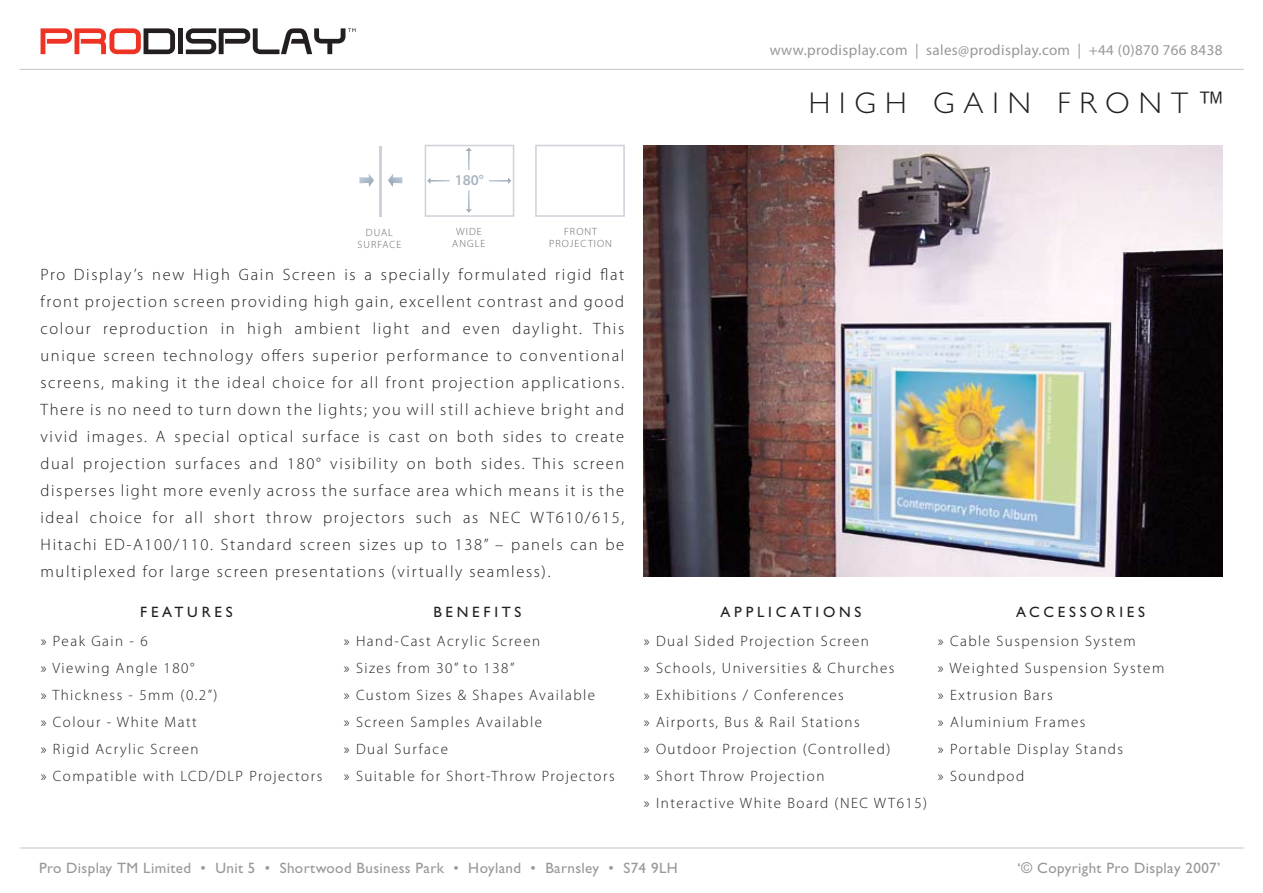
<style>
.page{position:relative;width:1263px;height:893px;background:#fff}
.page>*{position:absolute;margin:0;border:0;box-sizing:border-box;transform-origin:0 0}
.t1{font:300 30px "Gill Sans";letter-spacing:.3em;color:#231f20}
.t2{font:300 16.5px/27px "Myriad Pro";letter-spacing:.1em;color:#231f20;text-align:justify}
.t3{font:300 15px/27px "Myriad Pro";letter-spacing:.1em;color:#231f20}
.t4{font:15px "Gill Sans";letter-spacing:.025em;color:#989898}
.t5{font:15px "Myriad Pro";letter-spacing:.025em;color:#989898}
.t6{font:15px "Gill Sans";letter-spacing:.25em;color:#231f20}
.t7{font:600 15px "Myriad Pro";color:#a9b5bf}
.t8{font:300 10.5px/12px "Myriad Pro";letter-spacing:.1em;color:#676767;text-align:center}
</style>
<div class="page">
<hr style="left:20px;top:69px;width:1224px;height:1px;background:#cdcccc">
<hr style="left:20px;top:847px;width:1224px;height:1px;background:#cdcccc">
<svg style="left:41px;top:28px;width:134px;height:26px"></svg>
<div style="left:178px;top:28px;width:5px;height:26px;background:#231f20"></div>
<svg style="left:186px;top:28px;width:170px;height:26px"></svg>
<div style="left:535px;top:145px;width:90px;height:72px;background:#fff;border:2px solid #ced1da"></div>
<img style="left:644px;top:146px;width:578px;height:430px">
<div style="left:425px;top:145px;width:89px;height:72px;border:2px solid #ced1da"></div>
<svg style="left:427px;top:178px;width:23px;height:6px"></svg>
<svg style="left:466px;top:148px;width:6px;height:22px"></svg>
<svg style="left:466px;top:190px;width:6px;height:22px"></svg>
<svg style="left:489px;top:178px;width:22px;height:6px"></svg>
<hr style="left:380px;top:146px;width:2px;height:70px;background:#cdd1da">
<svg style="left:388px;top:174px;width:14px;height:13px"></svg>
<svg style="left:359px;top:174px;width:15px;height:13px"></svg>
<p class="t5" style="left:770px;top:41px;width:454px">www.prodisplay.com | sales@prodisplay.com | +44 (0)870 766 8438</p>
<p class="t8" style="left:357px;top:227px;width:45px">DUAL<br>SURFACE</p>
<p class="t7" style="left:455px;top:172px;width:31px">180°</p>
<p class="t8" style="left:452px;top:226px;width:35px">WIDE<br>ANGLE</p>
<p class="t8" style="left:549px;top:226px;width:64px">FRONT<br>PROJECTION</p>
<p class="t2" style="left:40px;top:261px;width:585px">Pro Display’s new High Gain Screen is a specially formulated rigid flat front projection screen providing high gain, excellent contrast and good colour reproduction in high ambient light and even daylight. This unique screen technology offers superior performance to conventional screens, making it the ideal choice for all front projection applications.<br>There is no need to turn down the lights; you will still achieve bright and vivid images. A special optical surface is cast on both sides to create dual projection surfaces and 180° visibility on both sides. This screen disperses light more evenly across the surface area which means it is the ideal choice for all short throw projectors such as NEC WT610/615, Hitachi ED-A100/110. Standard screen sizes up to 138” – panels can be multiplexed for large screen presentations (virtually seamless).</p>
<h1 class="t1" style="left:809px;top:87px;width:418px">HIGH GAIN FRONT™</h1>
<p class="t6" style="left:140px;top:603px;width:94px">FEATURES</p>
<p class="t6" style="left:433px;top:603px;width:90px">BENEFITS</p>
<p class="t6" style="left:720px;top:603px;width:142px">APPLICATIONS</p>
<p class="t6" style="left:1016px;top:603px;width:130px">ACCESSORIES</p>
<p class="t3" style="left:938px;top:627px;width:228px">» Cable Suspension System<br>» Weighted Suspension System » Extrusion Bars<br>» Aluminium Frames<br>» Portable Display Stands<br>» Soundpod</p>
<p class="t3" style="left:41px;top:627px;width:283px">» Peak Gain - 6<br>» Viewing Angle 180°<br>» Thickness - 5mm (0.2”)<br>» Colour - White Matt<br>» Rigid Acrylic Screen<br>» Compatible with LCD/DLP Projectors</p>
<p class="t3" style="left:644px;top:627px;width:285px">» Dual Sided Projection Screen<br>» Schools, Universities &amp; Churches<br>» Exhibitions / Conferences<br>» Airports, Bus &amp; Rail Stations<br>» Outdoor Projection (Controlled)<br>» Short Throw Projection<br>» Interactive White Board (NEC WT615)</p>
<p class="t3" style="left:344px;top:627px;width:272px">» Hand-Cast Acrylic Screen<br>» Sizes from 30” to 138”<br>» Custom Sizes &amp; Shapes Available<br>» Screen Samples Available<br>» Dual Surface<br>» Suitable for Short-Throw Projectors</p>
<p class="t4" style="left:39px;top:859px;width:640px">Pro Display TM Limited • Unit 5 • Shortwood Business Park • Hoyland • Barnsley • S74 9LH</p>
<p class="t4" style="left:1017px;top:859px;width:204px">‘© Copyright Pro Display 2007’</p>
</div>
